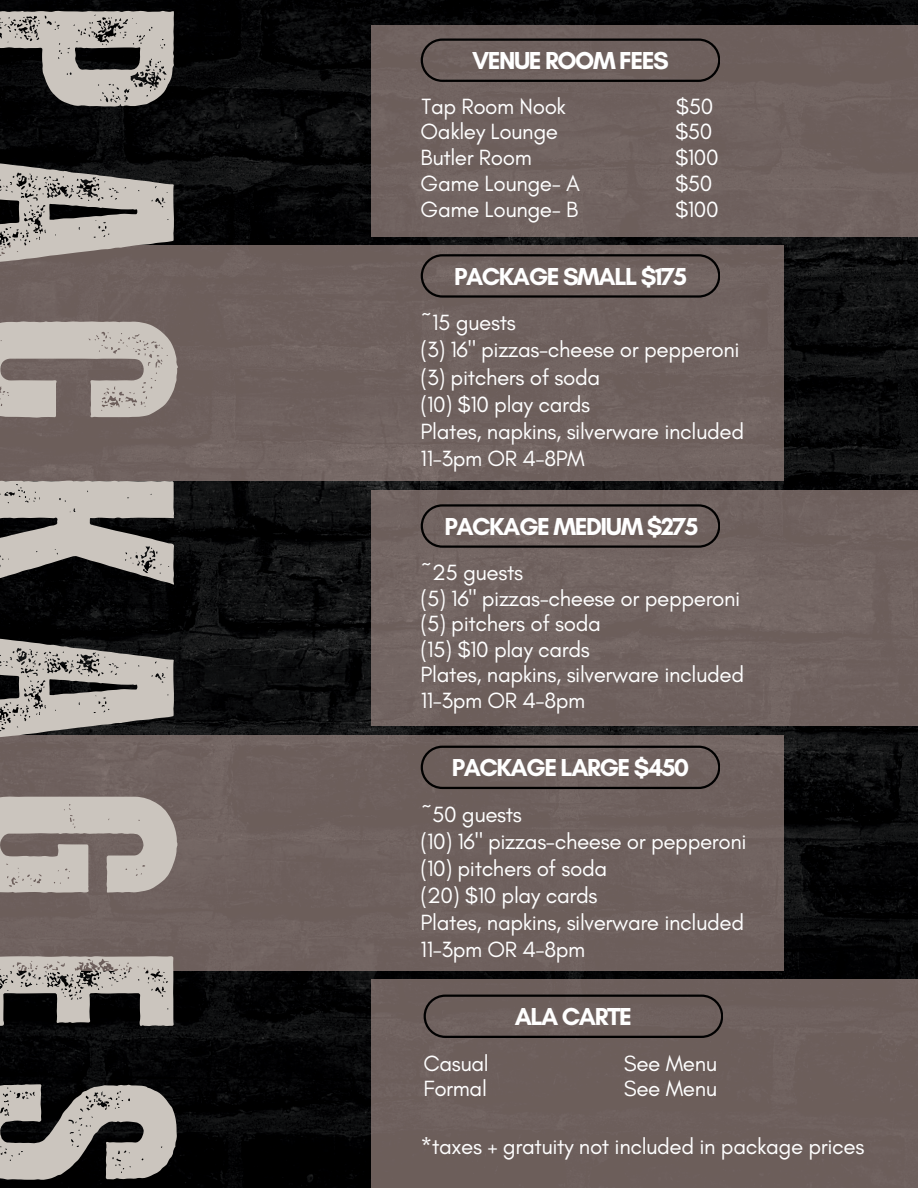
<style>
.page{position:relative;width:918px;height:1188px;background:#fff}
.page>*{position:absolute;margin:0;border:0;box-sizing:border-box;transform-origin:0 0}
.t1{font:700 291.15px "Zuume Rough";letter-spacing:.165em;color:#cbc5be}
.t2{font:700 25.05px "Glacial Indifference";letter-spacing:-.06em;color:#fff}
.t3{font:22.5px/25.8px "Glacial Indifference";letter-spacing:-.02em;color:#fff}
</style>
<div class="page">
<img style="left:0;top:0;width:918px;height:1188px">
<div style="left:372px;top:25px;width:546px;height:212px;background:#6f625f"></div>
<svg style="left:421px;top:39px;width:299px;height:43px"></svg>
<div style="left:0;top:735px;width:783px;height:235px;background:#6e605d"></div>
<svg style="left:421px;top:746px;width:299px;height:43px"></svg>
<div style="left:372px;top:490px;width:546px;height:236px;background:#706360"></div>
<svg style="left:421px;top:504px;width:299px;height:44px"></svg>
<div style="left:0;top:246px;width:783px;height:235px;background:#6f615e"></div>
<svg style="left:421px;top:254px;width:299px;height:44px"></svg>
<div style="left:372px;top:979px;width:546px;height:209px;background:#6c5e5b"></div>
<svg style="left:424px;top:995px;width:299px;height:43px"></svg>
<h1 class="t1" style="left:224px;top:3px;width:1184px;rotate:90deg">PACKAGES</h1>
<p class="t2" style="left:472px;top:45px;width:198px">VENUE ROOM FEES</p>
<p class="t3" style="left:422px;top:94px;width:146px">Tap Room Nook</p>
<p class="t3" style="left:676px;top:94px;width:39px">$50</p>
<p class="t3" style="left:421px;top:119px;width:161px">Oakley Lounge<br>Butler Room<br>Game Lounge- A<br>Game Lounge- B</p>
<p class="t3" style="left:675px;top:119px;width:45px">$50 $100 $50 $100</p>
<p class="t2" style="left:454px;top:261px;width:234px">PACKAGE SMALL $175</p>
<p class="t3" style="left:421px;top:310px;width:97px">~15 guests</p>
<p class="t3" style="left:421px;top:337px;width:325px;line-height:27.3px">(3) 16" pizzas-cheese or pepperoni (3) pitchers of soda<br>(10) $10 play cards<br>Plates, napkins, silverware included</p>
<p class="t3" style="left:421px;top:446px;width:166px">11-3pm OR 4-8PM</p>
<p class="t2" style="left:444px;top:510px;width:256px">PACKAGE MEDIUM $275</p>
<p class="t3" style="left:421px;top:560px;width:104px">~25 guests</p>
<p class="t3" style="left:421px;top:586px;width:325px">(5) 16" pizzas-cheese or pepperoni (5) pitchers of soda<br>(15) $10 play cards<br>Plates, napkins, silverware included</p>
<p class="t3" style="left:421px;top:688px;width:166px">11-3pm OR 4-8pm</p>
<p class="t2" style="left:452px;top:752px;width:239px">PACKAGE LARGE $450</p>
<p class="t3" style="left:421px;top:802px;width:103px">~50 guests</p>
<p class="t3" style="left:421px;top:828px;width:327px;line-height:27px">(10) 16" pizzas-cheese or pepperoni (10) pitchers of soda<br>(20) $10 play cards<br>Plates, napkins, silverware included</p>
<p class="t3" style="left:421px;top:937px;width:166px">11-3pm OR 4-8pm</p>
<p class="t2" style="left:515px;top:1001px;width:119px">ALA CARTE</p>
<p class="t3" style="left:424px;top:1051px;width:67px;line-height:25.3px">Casual<br>Formal</p>
<p class="t3" style="left:624px;top:1051px;width:95px;line-height:25.3px">See Menu<br>See Menu</p>
<p class="t3" style="left:421px;top:1134px;width:445px">*taxes + gratuity not included in package prices</p>
</div>
